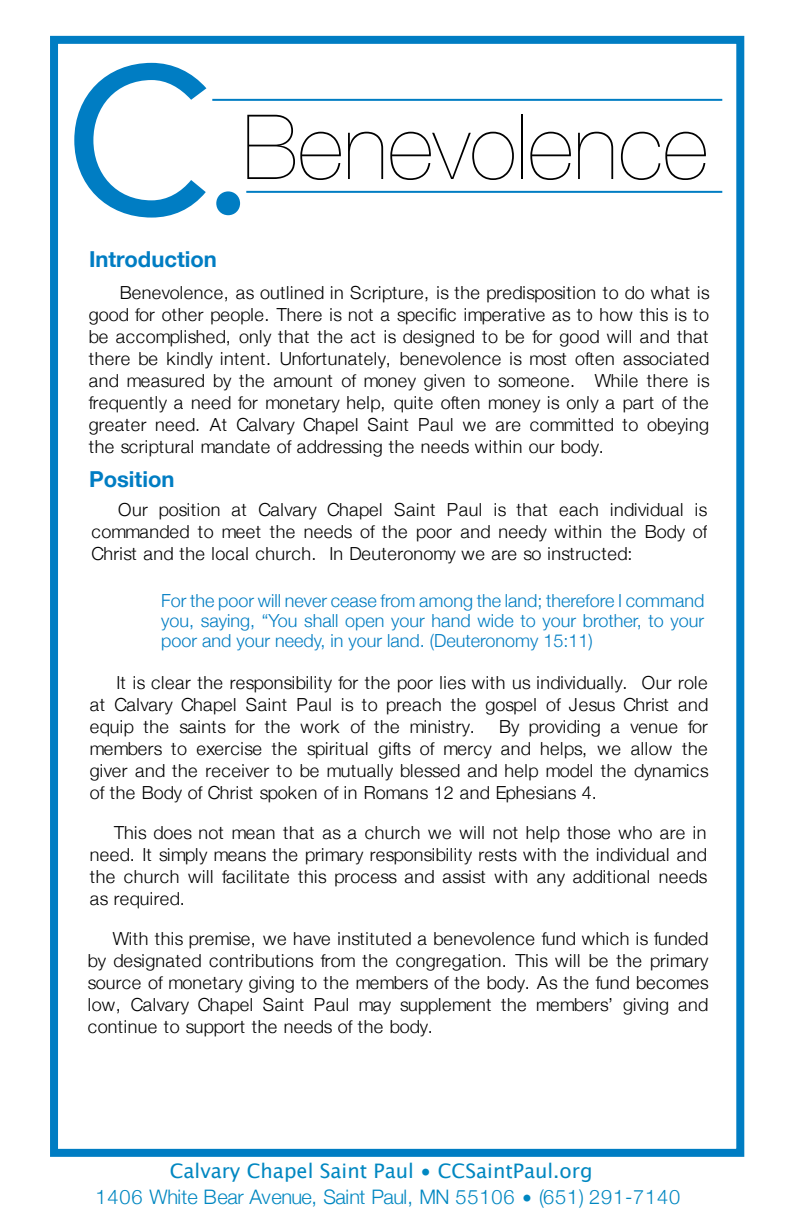
<style>
.page{position:relative;width:792px;height:1224px;background:#fff}
.page>*{position:absolute;margin:0;border:0;box-sizing:border-box;transform-origin:0 0}
.t1{font:200 90px "Helvetica Neue";color:#000}
.t2{font:700 22px "Helvetica Neue";color:#007dc3}
.t3{font:300 20px "Helvetica Neue";letter-spacing:.015em;color:#0087c1}
.t4{font:20px "Lucida Grande";color:#0087c1}
.t5{font:300 18px/22px "Helvetica Neue";letter-spacing:.02em;color:#000;text-align:justify}
.t6{font:300 18px/20px "Helvetica Neue";color:#007dc3;text-align:justify}
.s1{font-family:"Lucida Grande";font-weight:400}
</style>
<div class="page">
<div style="left:50px;top:36px;width:694px;height:1121px;background:#fff;border:8px solid #007dc3"></div>
<div style="left:243px;top:111px;width:549px;height:159px;background:#fff"></div>
<hr style="left:246px;top:191px;width:476px;height:2px;background:#007dc3">
<hr style="left:212px;top:99px;width:510px;height:2px;background:#007dc3">
<svg style="left:74px;top:63px;width:166px;height:155px"></svg>
<p class="t2" style="left:89px;top:245px;width:129px">Introduction</p>
<h1 class="t1" style="left:243px;top:95px;width:467px">Benevolence</h1>
<p class="t5" style="left:89px;top:281px;width:623px;text-indent:31px">Benevolence, as outlined in Scripture, is the predisposition to do what is good for other people. There is not a specific imperative as to how this is to be accomplished, only that the act is designed to be for good will and that there be kindly intent. Unfortunately, benevolence is most often associated and measured by the amount of money given to someone. While there is frequently a need for monetary help, quite often money is only a part of the greater need. At Calvary Chapel Saint Paul we are committed to obeying the scriptural mandate of addressing the needs within our body.</p>
<p class="t2" style="left:89px;top:465px;width:87px">Position</p>
<p class="t5" style="left:92px;top:498px;width:618px;text-indent:26px">Our position at Calvary Chapel Saint Paul is that each individual is commanded to meet the needs of the poor and needy within the Body of Christ and the local church. In Deuteronomy we are so instructed:</p>
<p class="t6" style="left:161px;top:590px;width:545px">For the poor will never cease from among the land; therefore I command you, saying, “You shall open your hand wide to your brother, to your poor and your needy, in your land. (Deuteronomy 15:11)</p>
<p class="t5" style="left:90px;top:671px;width:620px;text-indent:27px">It is clear the responsibility for the poor lies with us individually. Our role at Calvary Chapel Saint Paul is to preach the gospel of Jesus Christ and equip the saints for the work of the ministry.</p>
<p class="t5" style="left:90px;top:715px;width:620px;text-indent:409px">By providing a venue for members to exercise the spiritual gifts of mercy and helps, we allow the giver and the receiver to be mutually blessed and help model the dynamics of the Body of Christ spoken of in Romans 12 and Ephesians 4.</p>
<p class="t5" style="left:90px;top:821px;width:619px;text-indent:24px">This does not mean that as a church we will not help those who are in need. It simply means the primary responsibility rests with the individual and the church will facilitate this process and assist with any additional needs as required.</p>
<p class="t5" style="left:88px;top:927px;width:622px;text-indent:25px">With this premise, we have instituted a benevolence fund which is funded by designated contributions from the congregation. This will be the primary source of monetary giving to the members of the body. As the fund becomes low, Calvary Chapel Saint Paul may supplement the members’ giving and continue to support the needs of the body.</p>
<p class="t4" style="left:170px;top:1158px;width:424px">Calvary Chapel Saint Paul • CCSaintPaul.org</p>
<p class="t3" style="left:95px;top:1184px;width:586px">1406 White Bear Avenue, Saint Paul, MN 55106 <span class="s1">•</span> (651) 291-7140</p>
</div>
